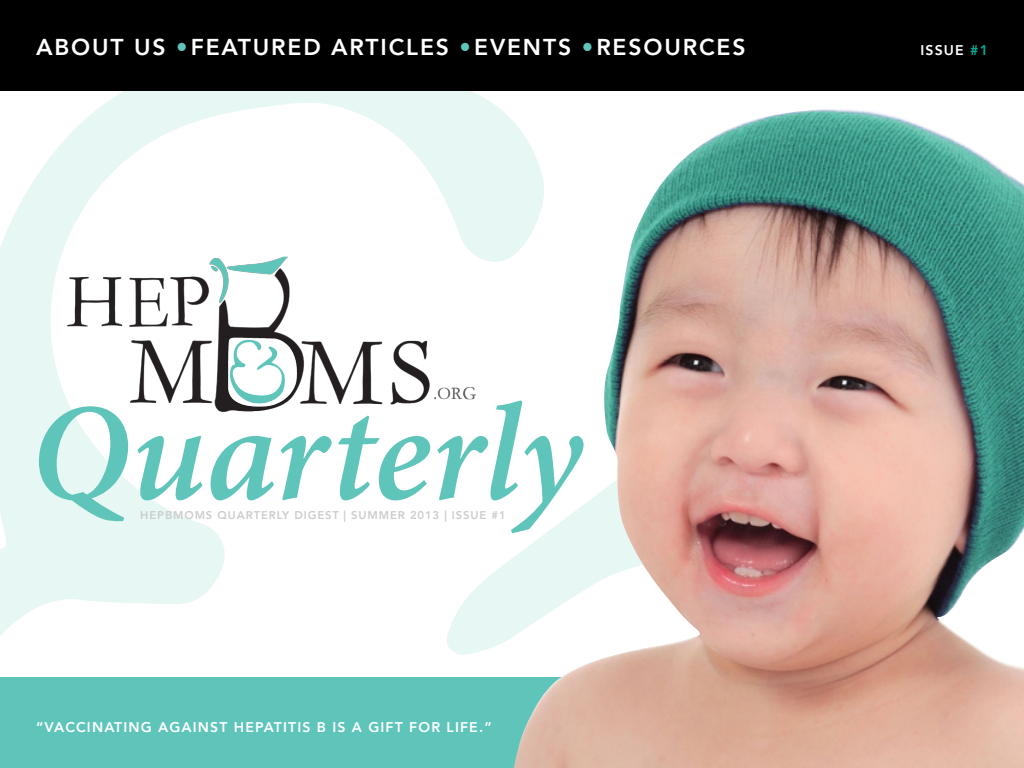
<style>
.page{position:relative;width:1024px;height:768px;background:#fff}
.page>*{position:absolute;margin:0;border:0;box-sizing:border-box;transform-origin:0 0}
.t1{font:italic 600 139px "Minion Pro";color:#5fc5ba}
.t2{font:800 22.9px "Avenir";letter-spacing:.08em;color:#fff}
.t3{font:800 14.1px "Avenir";letter-spacing:.08em;color:#fff}
.t4{font:800 11.2px "Avenir";letter-spacing:.08em;color:#ccc}
.s1{color:#5fc5ba}
.s2{color:#00ae97}
</style>
<div class="page">
<svg style="left:0;top:91px;width:514px;height:564px"></svg>
<div style="left:0;top:677px;width:1024px;height:91px;background:#5fc5ba"></div>
<img style="left:514px;top:109px;width:510px;height:659px">
<img style="left:68px;top:256px;width:408px;height:160px">
<div style="left:0;top:0;width:1024px;height:91px;background:#000"></div>
<h2 class="t2" style="left:36px;top:26px;width:488px">ABOUT US <span class="s1">•</span>FEATURED ARTICLES <span class="s1">•</span>EVENTS</h2>
<h2 class="t2" style="left:582px;top:26px;width:32px"><span class="s1">•</span>RESO</h2>
<h2 class="t2" style="left:664px;top:26px;width:35px">URCES</h2>
<p class="t3" style="left:920px;top:38px;width:69px">ISSUE <span class="s2">#1</span></p>
<h1 class="t1" style="left:30px;top:357px;width:554px">Quarterly</h1>
<p class="t4" style="left:140px;top:505px;width:9px">HEPB</p>
<p class="t4" style="left:173px;top:505px;width:73px">MOMS QUARTERL</p>
<p class="t4" style="left:282px;top:505px;width:30px">Y DIGEST</p>
<p class="t4" style="left:344px;top:505px;width:164px">| SUMMER 2013 | ISSUE #1</p>
<p class="t3" style="left:36px;top:714px;width:457px">“VACCINATING AGAINST HEPATITIS B IS A GIFT FOR LIFE.”</p>
</div>
